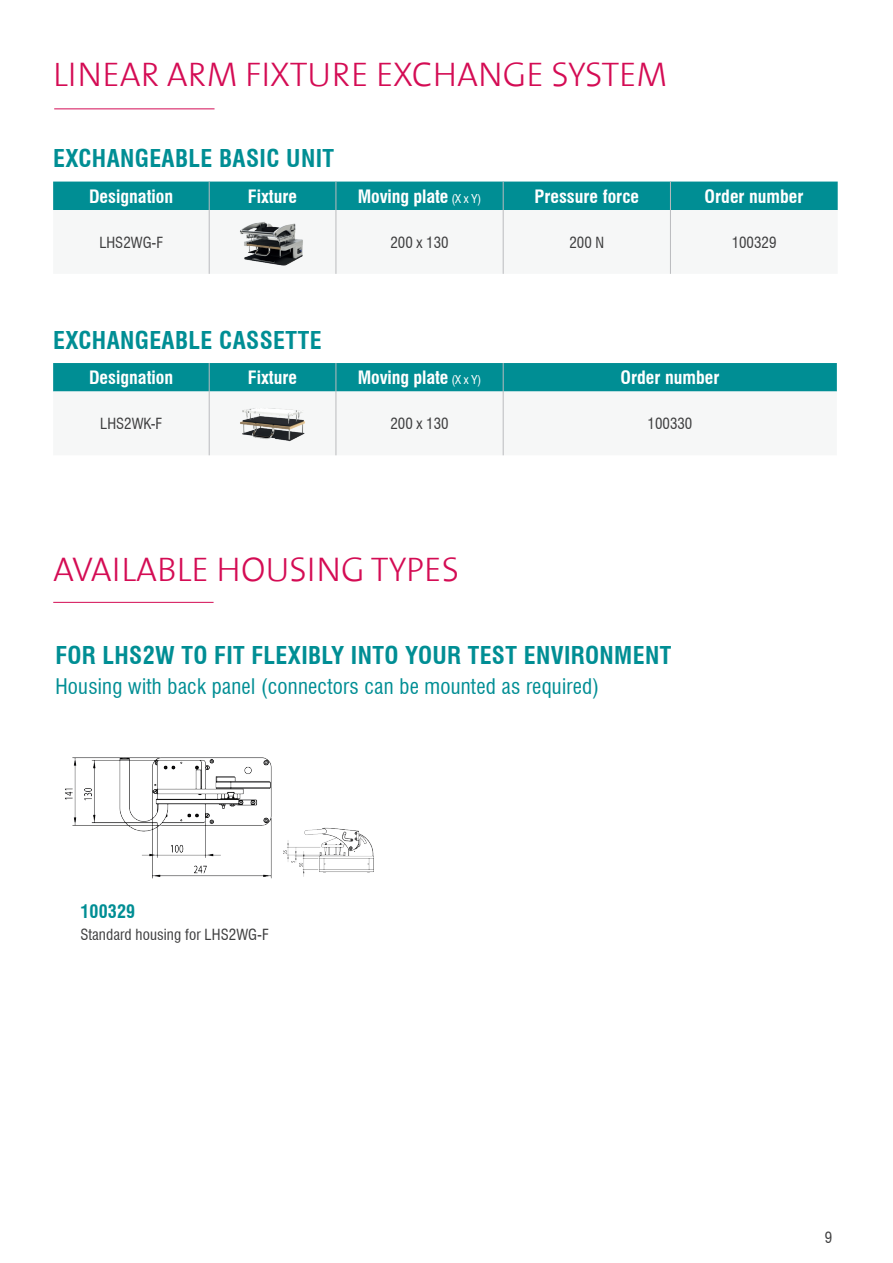
<style>
.page{position:relative;width:893px;height:1263px;background:#fff}
.page>*{position:absolute;margin:0;border:0;box-sizing:border-box;transform-origin:0 0}
.t1{font:300 34.5px "The Sans";color:#d40c54}
.t2{font:700 condensed 24px "Swiss 721 BT";letter-spacing:.015em;color:#008e94}
.t3{font:condensed 21px "Swiss 721 BT";letter-spacing:.01em;color:#008e94}
.t4{font:700 condensed 18px "Swiss 721 BT";color:#fff}
.t5{font:700 condensed 18px "Swiss 721 BT";letter-spacing:.01em;color:#008e94}
.t6{font:condensed 15px "Swiss 721 BT";color:#3e3e3f}
.s1{font-weight:400;font-size:12px}
</style>
<div class="page">
<hr style="left:54px;top:108px;width:161px;height:1px;background:#d40c54">
<div style="left:208px;top:210px;width:462px;height:64px;background:#f6f7f7"></div>
<div style="left:53px;top:182px;width:785px;height:28px;background:#008e94"></div>
<hr style="left:209px;top:210px;width:1px;height:64px;background:#babbbe">
<hr style="left:335px;top:210px;width:1px;height:64px;background:#babbbe">
<hr style="left:503px;top:210px;width:1px;height:64px;background:#babbbe">
<hr style="left:670px;top:210px;width:1px;height:64px;background:#babbbe">
<img style="left:230px;top:210px;width:88px;height:64px">
<div style="left:53px;top:391px;width:784px;height:64px;background:#f6f7f7"></div>
<div style="left:53px;top:363px;width:784px;height:28px;background:#008e94"></div>
<hr style="left:209px;top:391px;width:1px;height:64px;background:#babbbe">
<hr style="left:335px;top:391px;width:1px;height:64px;background:#babbbe">
<hr style="left:503px;top:391px;width:1px;height:64px;background:#babbbe">
<img style="left:227px;top:391px;width:91px;height:64px">
<hr style="left:53px;top:602px;width:161px;height:1px;background:#d40c54">
<img style="left:65px;top:757px;width:207px;height:122px">
<img style="left:283px;top:827px;width:91px;height:50px">
<h1 class="t1" style="left:53px;top:46px;width:616px">LINEAR ARM FIXTURE EXCHANGE SYSTEM</h1>
<h2 class="t2" style="left:53px;top:144px;width:282px">EXCHANGEABLE BASIC UNIT</h2>
<p class="t4" style="left:89px;top:185px;width:86px">Designation</p>
<p class="t4" style="left:248px;top:185px;width:51px">Fixture</p>
<p class="t4" style="left:358px;top:185px;width:125px">Moving plate <span class="s1">(X x Y)</span></p>
<p class="t4" style="left:535px;top:185px;width:106px">Pressure force</p>
<p class="t4" style="left:705px;top:185px;width:100px">Order number</p>
<p class="t6" style="left:99px;top:233px;width:65px">LHS2WG-F</p>
<p class="t6" style="left:390px;top:233px;width:60px">200 x 130</p>
<p class="t6" style="left:569px;top:233px;width:36px">200 N</p>
<p class="t6" style="left:732px;top:233px;width:46px">100329</p>
<h2 class="t2" style="left:53px;top:326px;width:270px">EXCHANGEABLE CASSETTE</h2>
<p class="t4" style="left:89px;top:367px;width:86px">Designation</p>
<p class="t4" style="left:248px;top:367px;width:51px">Fixture</p>
<p class="t4" style="left:358px;top:367px;width:125px">Moving plate <span class="s1">(X x Y)</span></p>
<p class="t4" style="left:621px;top:367px;width:100px">Order number</p>
<p class="t6" style="left:100px;top:415px;width:63px">LHS2WK-F</p>
<p class="t6" style="left:390px;top:415px;width:60px">200 x 130</p>
<p class="t6" style="left:648px;top:415px;width:46px">100330</p>
<h1 class="t1" style="left:53px;top:541px;width:407px">AVAILABLE HOUSING TYPES</h1>
<h2 class="t2" style="left:55px;top:641px;width:617px">FOR LHS2W TO FIT FLEXIBLY INTO YOUR TEST ENVIRONMENT</h2>
<p class="t3" style="left:55px;top:673px;width:545px">Housing with back panel (connectors can be mounted as required)</p>
<p class="t5" style="left:80px;top:900px;width:56px">100329</p>
<p class="t6" style="left:80px;top:926px;width:190px">Standard housing for LHS2WG-F</p>
<p class="t6" style="left:825px;top:1228px;width:9px">9</p>
</div>
